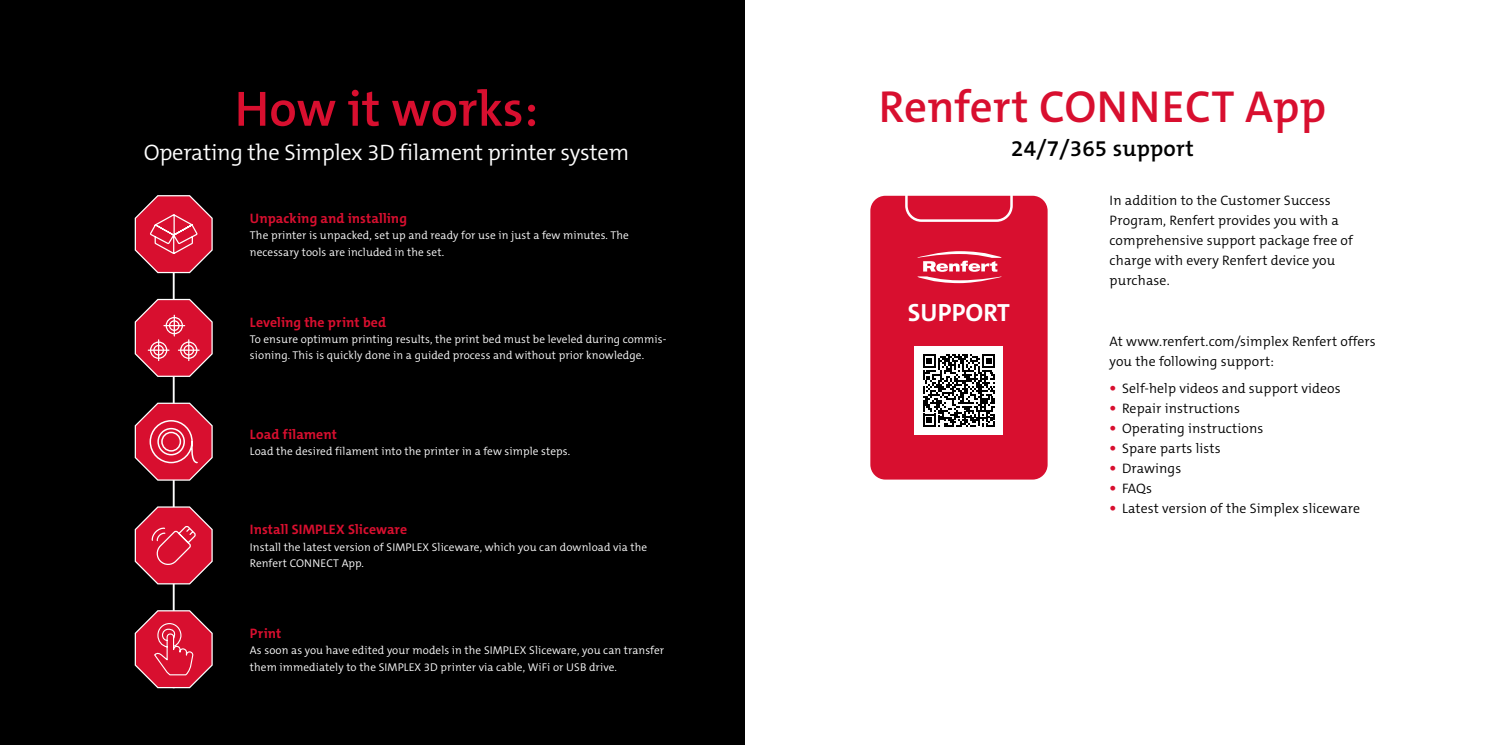
<style>
.page{position:relative;width:1489px;height:745px;background:#fff}
.page>*{position:absolute;margin:0;border:0;box-sizing:border-box;transform-origin:0 0}
.t1{font:600 50px "The Mix C5";color:#d80f2f}
.t2{font:600 45px "The Mix C5";letter-spacing:.005em;color:#d80f2f}
.t3{font:700 25px "The Mix C5";color:#fff}
.t4{font:300 22.5px "The Mix C5";letter-spacing:-.01em;color:#fff}
.t5{font:600 22.5px "The Mix C5";letter-spacing:.01em;color:#000}
.t6{font:300 13.75px/20px "The Mix C5";letter-spacing:.01em;color:#000}
.t7{font:700 13.75px "The Mix C5";letter-spacing:.005em;color:#d80f2f}
.t8{font:300 11.25px/16.2px "The Mix C5";letter-spacing:.01em;color:#fff}
.s1{font-weight:700;font-size:16.25px;color:#d80f2f}
</style>
<div class="page">
<div style="left:0;top:0;width:744px;height:744px;background:#000"></div>
<hr style="left:173px;top:198px;width:2px;height:489px;background:#fff">
<svg style="left:134px;top:195px;width:79px;height:78px"></svg>
<svg style="left:134px;top:505px;width:79px;height:79px"></svg>
<svg style="left:134px;top:608px;width:79px;height:80px"></svg>
<svg style="left:134px;top:401px;width:79px;height:80px"></svg>
<svg style="left:134px;top:297px;width:79px;height:80px"></svg>
<div style="left:870px;top:196px;width:177px;height:283px;background:#d80f2f;border-radius:15px"></div>
<svg style="left:917px;top:251px;width:85px;height:33px"></svg>
<div style="left:905px;top:170px;width:107px;height:52px;border:2px solid #fff;border-radius:15px"></div>
<div style="left:914px;top:346px;width:89px;height:89px;background:#fff"></div>
<svg style="left:923px;top:354px;width:72px;height:73px"></svg>
<h1 class="t1" style="left:235px;top:77px;width:305px">How it works:</h1>
<h3 class="t4" style="left:144px;top:138px;width:487px">Operating the Simplex 3D filament printer system</h3>
<p class="t7" style="left:250px;top:209px;width:159px">Unpacking and installing</p>
<p class="t8" style="left:250px;top:227px;width:380px">The printer is unpacked, set up and ready for use in just a few minutes. The necessary tools are included in the set.</p>
<p class="t7" style="left:250px;top:313px;width:138px">Leveling the print bed</p>
<p class="t8" style="left:250px;top:331px;width:418px">To ensure optimum printing results, the print bed must be leveled during commis&shy;sioning. This is quickly done in a guided process and without prior knowledge.</p>
<p class="t7" style="left:250px;top:425px;width:89px">Load filament</p>
<p class="t8" style="left:250px;top:443px;width:322px">Load the desired filament into the printer in a few simple steps.</p>
<p class="t7" style="left:250px;top:520px;width:159px">Install SIMPLEX Sliceware</p>
<p class="t8" style="left:250px;top:538px;width:399px">Install the latest version of SIMPLEX Sliceware, which you can download via the<br>Renfert CONNECT App.</p>
<p class="t7" style="left:250px;top:624px;width:33px">Print</p>
<p class="t8" style="left:250px;top:642px;width:415px">As soon as you have edited your models in the SIMPLEX Sliceware, you can transfer them immediately to the SIMPLEX 3D printer via cable, WiFi or USB drive.</p>
<h2 class="t2" style="left:878px;top:78px;width:449px">Renfert CONNECT App</h2>
<h3 class="t5" style="left:1011px;top:134px;width:184px">24/7/365 support</h3>
<h3 class="t3" style="left:908px;top:296px;width:103px">SUPPORT</h3>
<p class="t6" style="left:1109px;top:191px;width:245px">In addition to the Customer Success<br>Program, Renfert provides you with a comprehensive support package free of charge with every Renfert device you purchase.</p>
<p class="t6" style="left:1109px;top:331px;width:268px">At www.renfert.com/simplex Renfert offers you the following support:</p>
<p class="t6" style="left:1109px;top:378px;width:233px"><span class="s1">•</span> Self-help videos and support videos</p>
<p class="t6" style="left:1109px;top:398px;width:132px"><span class="s1">•</span> Repair instructions</p>
<p class="t6" style="left:1109px;top:418px;width:155px"><span class="s1">•</span> Operating instructions</p>
<p class="t6" style="left:1109px;top:438px;width:112px"><span class="s1">•</span> Spare parts lists</p>
<p class="t6" style="left:1109px;top:458px;width:73px"><span class="s1">•</span> Drawings</p>
<p class="t6" style="left:1109px;top:478px;width:44px"><span class="s1">•</span> FAQs</p>
<p class="t6" style="left:1109px;top:498px;width:252px"><span class="s1">•</span> Latest version of the Simplex sliceware</p>
</div>
